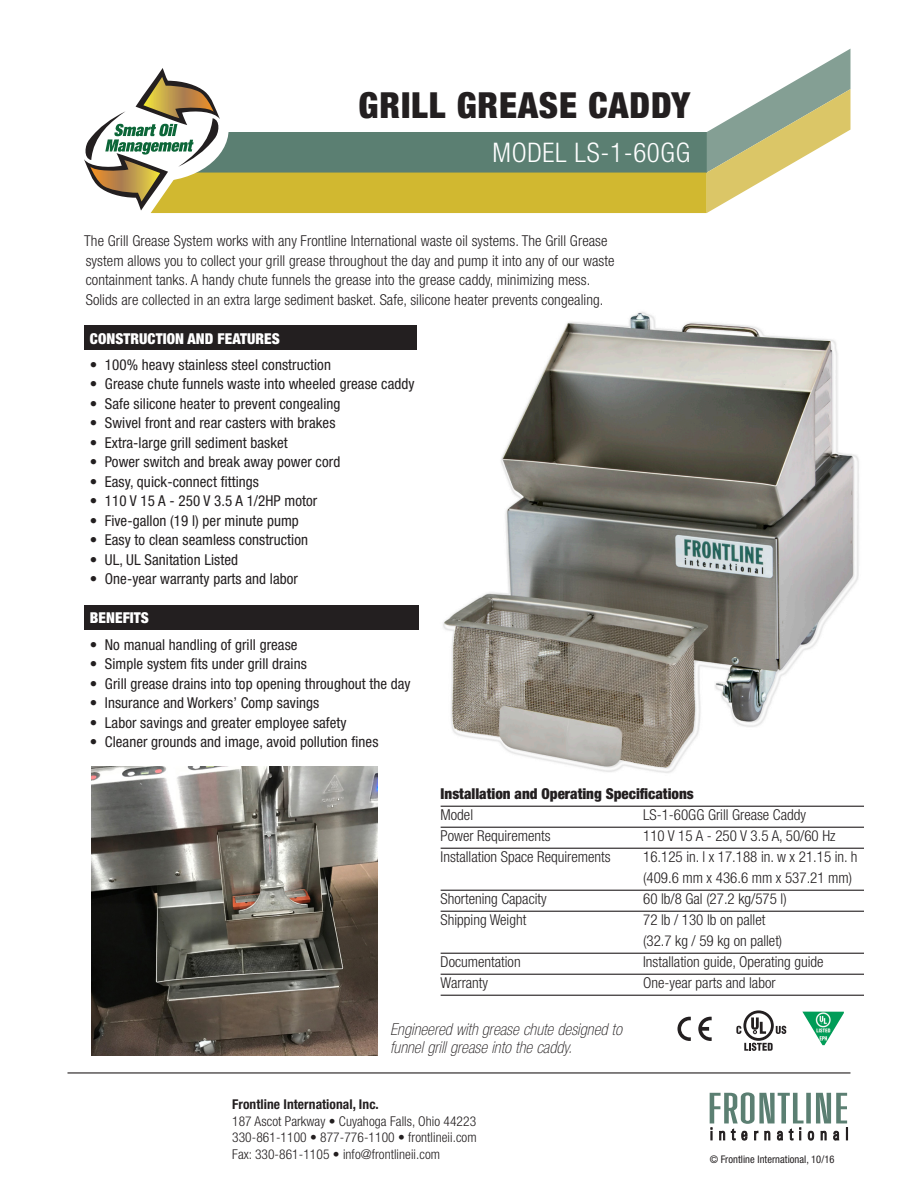
<style>
.page{position:relative;width:918px;height:1188px;background:#fff}
.page>*{position:absolute;margin:0;border:0;box-sizing:border-box;transform-origin:0 0}
.t1{font:900 condensed 36px "Helvetica Neue";letter-spacing:.025em;color:#231f20}
.t2{font:300 condensed 27px "Helvetica Neue";letter-spacing:.025em;color:#fff}
.t3{font:italic 100 condensed 16.5px/18px "Helvetica Neue";letter-spacing:.005em;color:#231f20}
.t4{font:300 condensed 15px/19.5px "Helvetica Neue";letter-spacing:.005em;color:#231f20}
.t5{font:condensed 15px "Helvetica Neue";letter-spacing:.005em;color:#231f20}
.t6{font:900 condensed 15px "Helvetica Neue";color:#231f20}
.t7{font:900 condensed 15px "Helvetica Neue";letter-spacing:.005em;color:#fff}
.t8{font:300 condensed 13.5px/16.5px "Helvetica Neue";letter-spacing:.005em;color:#231f20;text-align:justify}
.t9{font:700 condensed 13.5px "Helvetica Neue";letter-spacing:.005em;color:#231f20}
.t10{font:condensed 10.5px "Helvetica Neue";letter-spacing:.005em;color:#231f20}
</style>
<div class="page">
<hr style="left:68px;top:1072px;width:782px;height:2px;background:#231f20">
<svg style="left:710px;top:1092px;width:138px;height:48px"></svg>
<img style="left:388px;top:312px;width:471px;height:461px">
<div style="left:84px;top:605px;width:334px;height:25px;background:#231f20"></div>
<div style="left:84px;top:326px;width:333px;height:24px;background:#231f20"></div>
<svg style="left:84px;top:49px;width:766px;height:164px"></svg>
<img style="left:92px;top:767px;width:285px;height:288px">
<img style="left:802px;top:1012px;width:42px;height:33px">
<svg style="left:744px;top:1043px;width:29px;height:8px"></svg>
<svg style="left:776px;top:1026px;width:10px;height:8px"></svg>
<svg style="left:743px;top:1010px;width:31px;height:31px"></svg>
<div style="left:746px;top:1013px;width:25px;height:25px;background:#fff;border-radius:50%"></div>
<svg style="left:751px;top:1017px;width:15px;height:17px"></svg>
<svg style="left:736px;top:1026px;width:5px;height:8px"></svg>
<svg style="left:677px;top:1017px;width:14px;height:24px"></svg>
<svg style="left:698px;top:1017px;width:14px;height:24px"></svg>
<hr style="left:441px;top:806px;width:423px;height:1px;background:#231f20">
<hr style="left:441px;top:827px;width:423px;height:1px;background:#231f20">
<hr style="left:441px;top:848px;width:423px;height:1px;background:#231f20">
<hr style="left:441px;top:890px;width:423px;height:1px;background:#231f20">
<hr style="left:441px;top:911px;width:423px;height:1px;background:#231f20">
<hr style="left:441px;top:953px;width:423px;height:1px;background:#231f20">
<hr style="left:441px;top:974px;width:423px;height:1px;background:#231f20">
<hr style="left:441px;top:995px;width:423px;height:1px;background:#231f20">
<p class="t1" style="left:359px;top:83px;width:333px">GRILL GREASE CADDY</p>
<p class="t2" style="left:493px;top:137px;width:199px">MODEL LS-1-60GG</p>
<p class="t4" style="left:84px;top:231px;width:532px">The Grill Grease System works with any Frontline International waste oil systems. The Grill Grease system allows you to collect your grill grease throughout the day and pump it into any of our waste containment tanks. A handy chute funnels the grease into the grease caddy, minimizing mess.<br>Solids are collected in an extra large sediment basket. Safe, silicone heater prevents congealing.</p>
<p class="t7" style="left:90px;top:329px;width:191px">CONSTRUCTION AND FEATURES</p>
<p class="t5" style="left:90px;top:356px;width:243px">• 100% heavy stainless steel construction</p>
<p class="t5" style="left:90px;top:375px;width:326px">• Grease chute funnels waste into wheeled grease caddy</p>
<p class="t5" style="left:90px;top:395px;width:252px">• Safe silicone heater to prevent congealing</p>
<p class="t5" style="left:90px;top:414px;width:247px">• Swivel front and rear casters with brakes</p>
<p class="t5" style="left:90px;top:434px;width:199px">• Extra-large grill sediment basket</p>
<p class="t5" style="left:90px;top:453px;width:252px">• Power switch and break away power cord</p>
<p class="t5" style="left:90px;top:473px;width:171px">• Easy, quick-connect fittings</p>
<p class="t5" style="left:90px;top:492px;width:229px">• 110 V 15 A - 250 V 3.5 A 1/2HP motor</p>
<p class="t5" style="left:90px;top:512px;width:211px">• Five-gallon (19 l) per minute pump</p>
<p class="t5" style="left:90px;top:531px;width:220px">• Easy to clean seamless construction</p>
<p class="t5" style="left:90px;top:551px;width:150px">• UL, UL Sanitation Listed</p>
<p class="t5" style="left:90px;top:570px;width:210px">• One-year warranty parts and labor</p>
<p class="t7" style="left:90px;top:609px;width:61px">BENEFITS</p>
<p class="t5" style="left:90px;top:636px;width:209px">• No manual handling of grill grease</p>
<p class="t5" style="left:90px;top:655px;width:218px">• Simple system fits under grill drains</p>
<p class="t5" style="left:90px;top:675px;width:322px">• Grill grease drains into top opening throughout the day</p>
<p class="t5" style="left:90px;top:694px;width:231px">• Insurance and Workers’ Comp savings</p>
<p class="t5" style="left:90px;top:714px;width:258px">• Labor savings and greater employee safety</p>
<p class="t5" style="left:90px;top:733px;width:290px">• Cleaner grounds and image, avoid pollution fines</p>
<p class="t6" style="left:441px;top:784px;width:255px">Installation and Operating Specifications</p>
<p class="t4" style="left:441px;top:805px;width:34px">Model</p>
<p class="t4" style="left:643px;top:805px;width:164px">LS-1-60GG Grill Grease Caddy</p>
<p class="t4" style="left:441px;top:826px;width:111px">Power Requirements</p>
<p class="t4" style="left:643px;top:826px;width:194px">110 V 15 A - 250 V 3.5 A, 50/60 Hz</p>
<p class="t4" style="left:441px;top:847px;width:171px">Installation Space Requirements</p>
<p class="t4" style="left:643px;top:846px;width:216px;line-height:21px">16.125 in. l x 17.188 in. w x 21.15 in. h (409.6 mm x 436.6 mm x 537.21 mm)</p>
<p class="t4" style="left:441px;top:889px;width:108px">Shortening Capacity</p>
<p class="t4" style="left:643px;top:889px;width:145px">60 lb/8 Gal (27.2 kg/575 l)</p>
<p class="t4" style="left:441px;top:910px;width:87px">Shipping Weight</p>
<p class="t4" style="left:643px;top:909px;width:141px;line-height:21px">72 lb / 130 lb on pallet (32.7 kg / 59 kg on pallet)</p>
<p class="t4" style="left:441px;top:952px;width:82px">Documentation</p>
<p class="t4" style="left:643px;top:952px;width:182px">Installation guide, Operating guide</p>
<p class="t4" style="left:441px;top:973px;width:49px">Warranty</p>
<p class="t4" style="left:643px;top:973px;width:134px">One-year parts and labor</p>
<p class="t3" style="left:390px;top:1020px;width:233px">Engineered with grease chute designed to funnel grill grease into the caddy.</p>
<p class="t9" style="left:232px;top:1096px;width:148px">Frontline International, Inc.</p>
<p class="t8" style="left:232px;top:1112px;width:246px">187 Ascot Parkway • Cuyahoga Falls, Ohio 44223<br>330-861-1100 • 877-776-1100 • frontlineii.com Fax: 330-861-1105 • info@frontlineii.com</p>
<p class="t10" style="left:710px;top:1153px;width:126px">© Frontline International, 10/16</p>
</div>
